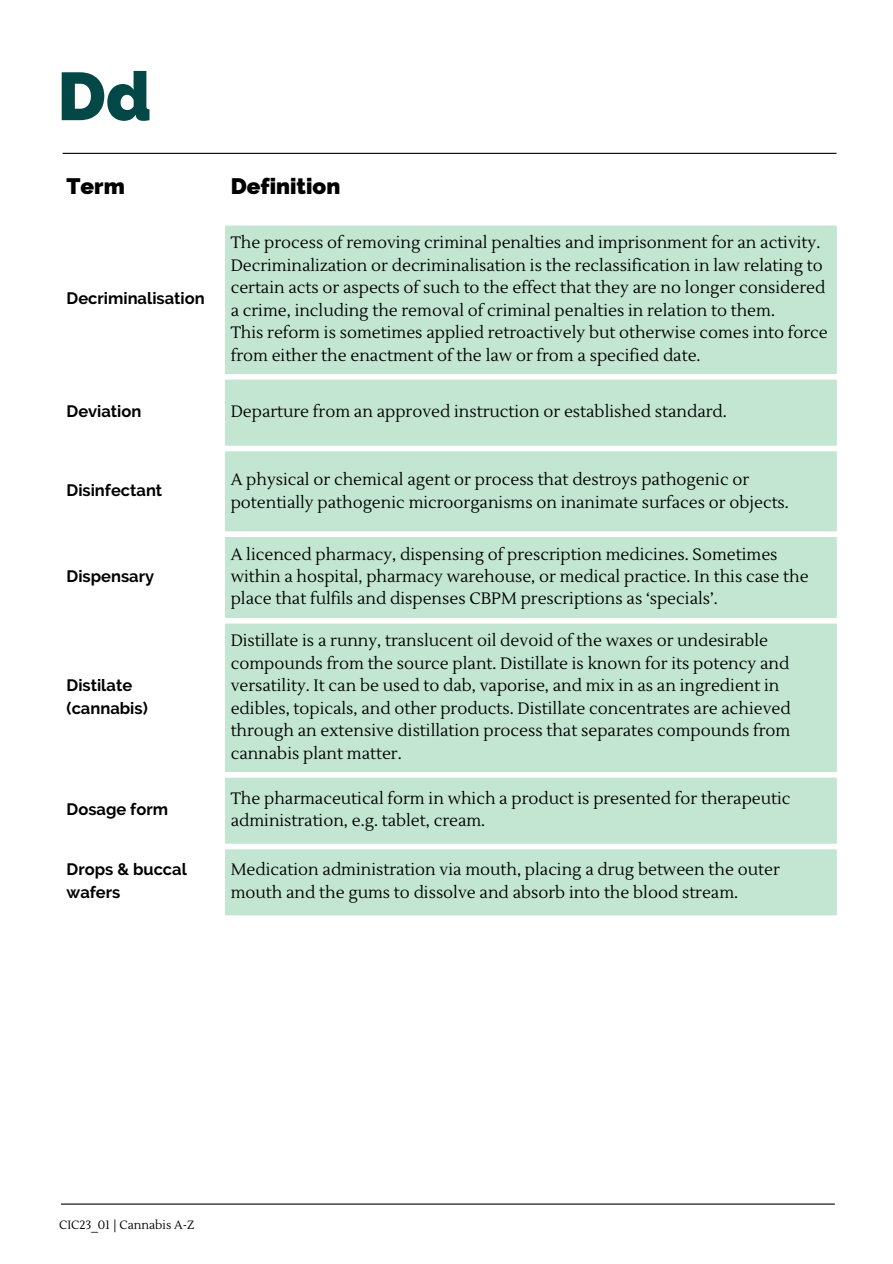
<style>
.page{position:relative;width:893px;height:1264px;background:#fff}
.page>*{position:absolute;margin:0;border:0;box-sizing:border-box;transform-origin:0 0}
.t1{font:800 67.5px "Raleway";color:#034747}
.t2{font:800 22.5px "Raleway";color:#000}
.t3{font:16.5px/22.5px "Lustria";color:#000}
.t4{font:700 16.5px/22.5px "Raleway";color:#000}
.t5{font:12px "Lustria";color:#000}
</style>
<div class="page">
<hr style="left:61px;top:1203px;width:773px;height:1px;background:#000">
<div style="left:225px;top:225px;width:611px;height:690px;background:#c2e6d1"></div>
<hr style="left:63px;top:153px;width:773px;height:1px;background:#000">
<h1 class="t1" style="left:58px;top:57px;width:95px">Dd</h1>
<h2 class="t2" style="left:67px;top:173px;width:60px">Term</h2>
<h2 class="t2" style="left:231px;top:173px;width:111px">Definition</h2>
<p class="t4" style="left:67px;top:287px;width:140px">Decriminalisation</p>
<p class="t3" style="left:231px;top:232px;width:598px">The process of removing criminal penalties and imprisonment for an activity.<br>Decriminalization or decriminalisation is the reclassification in law relating to certain acts or aspects of such to the effect that they are no longer considered a crime, including the removal of criminal penalties in relation to them.<br>This reform is sometimes applied retroactively but otherwise comes into force from either the enactment of the law or from a specified date.</p>
<p class="t4" style="left:67px;top:399px;width:76px">Deviation</p>
<p class="t3" style="left:231px;top:400px;width:497px">Departure from an approved instruction or established standard.</p>
<p class="t4" style="left:67px;top:479px;width:97px">Disinfectant</p>
<p class="t4" style="left:67px;top:565px;width:89px">Dispensary</p>
<p class="t4" style="left:67px;top:674px;width:83px">Distilate (cannabis)</p>
<p class="t4" style="left:67px;top:797px;width:103px">Dosage form</p>
<p class="t3" style="left:231px;top:468px;width:559px">A physical or chemical agent or process that destroys pathogenic or potentially pathogenic microorganisms on inanimate surfaces or objects.</p>
<p class="t3" style="left:231px;top:543px;width:579px">A licenced pharmacy, dispensing of prescription medicines. Sometimes within a hospital, pharmacy warehouse, or medical practice. In this case the place that fulfils and dispenses CBPM prescriptions as ‘specials’.</p>
<p class="t3" style="left:231px;top:629px;width:561px">Distillate is a runny, translucent oil devoid of the waxes or undesirable compounds from the source plant. Distillate is known for its potency and versatility. It can be used to dab, vaporise, and mix in as an ingredient in edibles, topicals, and other products. Distillate concentrates are achieved through an extensive distillation process that separates compounds from cannabis plant matter.</p>
<p class="t3" style="left:231px;top:787px;width:561px">The pharmaceutical form in which a product is presented for therapeutic administration, e.g. tablet, cream.</p>
<p class="t4" style="left:67px;top:858px;width:122px">Drops &amp; buccal wafers</p>
<p class="t3" style="left:231px;top:858px;width:550px">Medication administration via mouth, placing a drug between the outer mouth and the gums to dissolve and absorb into the blood stream.</p>
<p class="t5" style="left:59px;top:1217px;width:137px">CIC23_01 | Cannabis A-Z</p>
</div>
